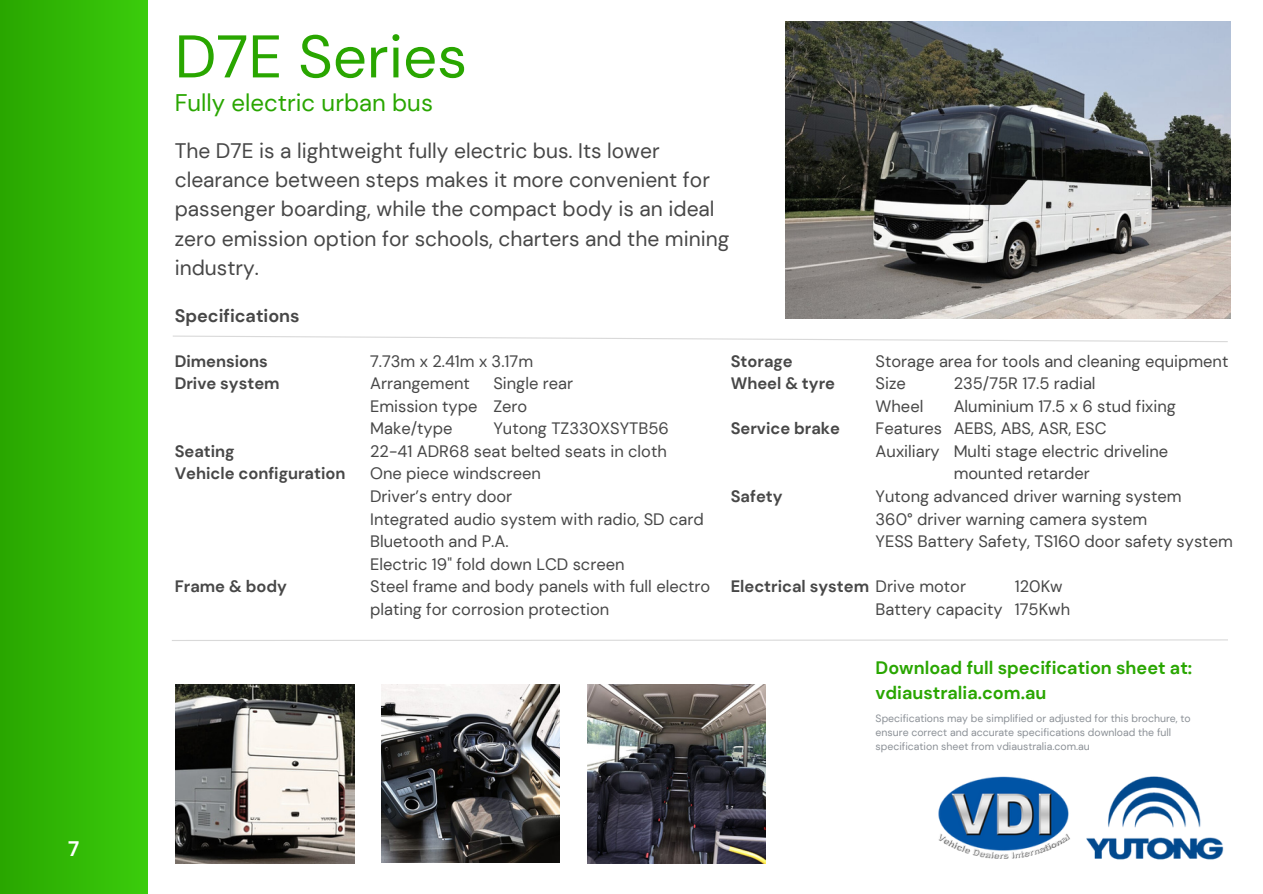
<style>
.page{position:relative;width:1263px;height:894px;background:#fff}
.page>*{position:absolute;margin:0;border:0;box-sizing:border-box;transform-origin:0 0}
.t1{font:60px "DM Sans";color:#29a600}
.t2{font:24px "DM Sans";color:#29a600}
.t3{font:21px/29.2px "DM Sans";color:#474747}
.t4{font:700 21px "DM Sans";color:#fff}
.t5{font:700 18px/24.8px "DM Sans";color:#29a600}
.t6{font:700 18px "DM Sans";color:#474747}
.t7{font:16.5px/22.5px "DM Sans";color:#474747}
.t8{font:700 16.5px "DM Sans";color:#474747}
.t9{font:10.5px/14px "DM Sans";color:#8b9096}
.s1{font-weight:400}
</style>
<div class="page">
<div style="left:0;top:0;width:148px;height:893px;background:linear-gradient(to right,#29a600,#3bcc0c)"></div>
<img style="left:938px;top:776px;width:286px;height:84px">
<svg style="left:173px;top:335px;width:1055px;height:7px"></svg>
<svg style="left:172px;top:639px;width:1056px;height:2px"></svg>
<img style="left:381px;top:684px;width:178px;height:178px">
<img style="left:587px;top:684px;width:179px;height:178px">
<img style="left:785px;top:21px;width:446px;height:297px">
<img style="left:176px;top:684px;width:179px;height:178px">
<p class="t4" style="left:68px;top:835px;width:13px">7</p>
<p class="t1" style="left:175px;top:18px;width:294px">D7E Series</p>
<p class="t2" style="left:175px;top:87px;width:260px">Fully electric urban bus</p>
<p class="t3" style="left:175px;top:136px;width:556px">The D7E is a lightweight fully electric bus. Its lower clearance between steps makes it more convenient for passenger boarding, while the compact body is an ideal zero emission option for schools, charters and the mining industry.</p>
<p class="t6" style="left:175px;top:303px;width:126px">Specifications</p>
<p class="t8" style="left:175px;top:350px;width:95px">Dimensions</p>
<p class="t8" style="left:175px;top:373px;width:106px">Drive system</p>
<p class="t8" style="left:175px;top:440px;width:61px">Seating</p>
<p class="t8" style="left:175px;top:463px;width:172px">Vehicle configuration</p>
<p class="t8" style="left:175px;top:575px;width:114px">Frame &amp; body</p>
<p class="t7" style="left:370px;top:350px;width:164px">7.73m x 2.41m x 3.17m</p>
<p class="t7" style="left:370px;top:372px;width:101px">Arrangement</p>
<p class="t7" style="left:370px;top:395px;width:109px">Emission type</p>
<p class="t7" style="left:370px;top:417px;width:84px">Make/type</p>
<p class="t7" style="left:370px;top:440px;width:298px">22-41 ADR68 seat belted seats in cloth</p>
<p class="t7" style="left:370px;top:462px;width:172px">One piece windscreen</p>
<p class="t7" style="left:370px;top:485px;width:144px">Driver’s entry door</p>
<p class="t7" style="left:370px;top:507px;width:335px">Integrated audio system with radio, SD card</p>
<p class="t7" style="left:370px;top:530px;width:140px">Bluetooth and P.A.</p>
<p class="t7" style="left:370px;top:552px;width:256px">Electric 19" fold down LCD screen</p>
<p class="t7" style="left:370px;top:575px;width:342px">Steel frame and body panels with full electro plating for corrosion protection</p>
<p class="t7" style="left:493px;top:372px;width:81px">Single rear</p>
<p class="t7" style="left:493px;top:395px;width:35px">Zero</p>
<p class="t7" style="left:493px;top:417px;width:177px">Yutong TZ330XSYTB56</p>
<p class="t8" style="left:731px;top:350px;width:64px">Storage</p>
<p class="t8" style="left:731px;top:373px;width:106px">Wheel &amp; tyre</p>
<p class="t8" style="left:731px;top:418px;width:111px">Service brake</p>
<p class="t8" style="left:731px;top:485px;width:53px">Safety</p>
<p class="t7" style="left:876px;top:350px;width:354px">Storage area for tools and cleaning equipment</p>
<p class="t7" style="left:876px;top:372px;width:32px">Size</p>
<p class="t7" style="left:876px;top:395px;width:49px">Wheel</p>
<p class="t7" style="left:876px;top:417px;width:68px">Features</p>
<p class="t7" style="left:876px;top:440px;width:66px">Auxiliary</p>
<p class="t7" style="left:876px;top:485px;width:308px">Yutong advanced driver warning system</p>
<p class="t7" style="left:876px;top:507px;width:273px">360° driver warning camera system</p>
<p class="t7" style="left:876px;top:530px;width:359px">YESS Battery Safety, TS160 door safety system</p>
<p class="t7" style="left:954px;top:372px;width:143px">235/75R 17.5 radial</p>
<p class="t7" style="left:954px;top:395px;width:224px">Aluminium 17.5 x 6 stud fixing</p>
<p class="t7" style="left:954px;top:417px;width:154px">AEBS, ABS, ASR, ESC</p>
<p class="t7" style="left:954px;top:440px;width:216px">Multi stage electric driveline</p>
<p class="t7" style="left:954px;top:462px;width:138px">mounted retarder</p>
<p class="t8" style="left:731px;top:575px;width:237px">Electrical system <span class="s1">Drive motor</span></p>
<p class="t7" style="left:876px;top:597px;width:128px">Battery capacity</p>
<p class="t7" style="left:1015px;top:575px;width:49px">120Kw</p>
<p class="t7" style="left:1015px;top:597px;width:57px">175Kwh</p>
<p class="t5" style="left:876px;top:655px;width:318px">Download full specification sheet at: vdiaustralia.com.au</p>
<p class="t9" style="left:876px;top:711px;width:317px">Specifications may be simplified or adjusted for this brochure, to ensure correct and accurate specifications download the full specification sheet from vdiaustralia.com.au</p>
</div>
